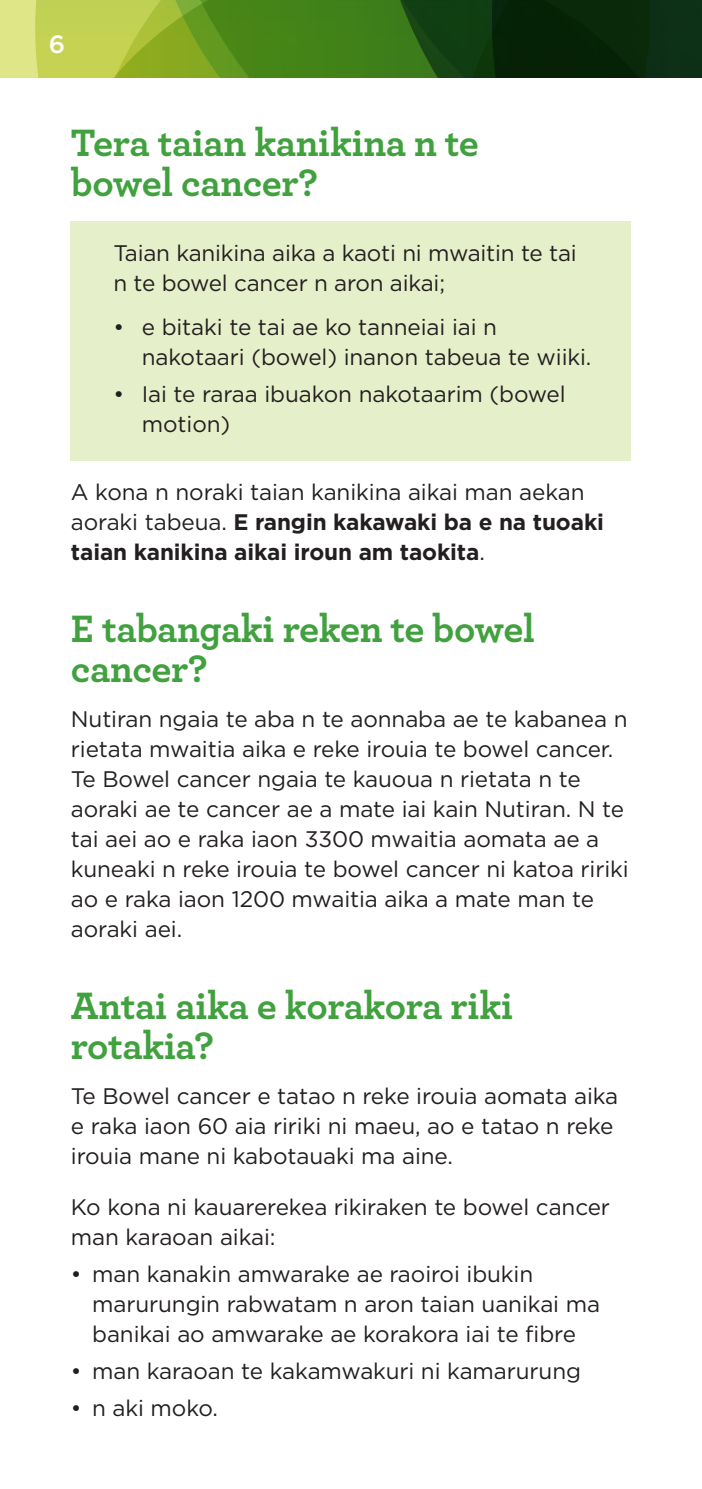
<style>
.page{position:relative;width:702px;height:1489px;background:#fff}
.page>*{position:absolute;margin:0;border:0;box-sizing:border-box;transform-origin:0 0}
.t1{font:700 40px/40px "Archer";letter-spacing:-.01em;color:#40a13e}
.t2{font:500 25px "Gotham";color:#fff}
.t3{font:22.5px/30px "Gotham";letter-spacing:-.005em;color:#231f20}
.t4{font:700 22.5px/30px "Gotham";letter-spacing:-.005em;color:#231f20}
.s1{font-weight:400}
</style>
<div class="page">
<div style="left:0;top:0;width:31px;height:78px;background:#dee687"></div>
<div style="left:35px;top:0;width:48px;height:78px;background:#c5d252"></div>
<svg style="left:83px;top:0;width:619px;height:78px;background:#3d671a"></svg>
<div style="left:71px;top:221px;width:560px;height:240px;background:#e5efc9"></div>
<p class="t2" style="left:49px;top:28px;width:18px">6</p>
<h1 class="t1" style="left:71px;top:120px;width:409px">Tera taian kanikina n te bowel cancer?</h1>
<p class="t3" style="left:113px;top:237px;width:465px">Taian kanikina aika a kaoti ni mwaitin te tai n te bowel cancer n aron aikai;</p>
<p class="t3" style="left:142px;top:311px;width:451px;text-indent:-28px">• e bitaki te tai ae ko tanneiai iai n nakotaari (bowel) inanon tabeua te wiiki.</p>
<p class="t3" style="left:142px;top:379px;width:425px;text-indent:-28px">• Iai te raraa ibuakon nakotaarim (bowel motion)</p>
<p class="t4" style="left:71px;top:476px;width:534px"><span class="s1">A kona n noraki taian kanikina aikai man aekan aoraki tabeua.</span> E rangin kakawaki ba e na tuoaki taian kanikina aikai iroun am taokita<span class="s1">.</span></p>
<h1 class="t1" style="left:71px;top:606px;width:465px">E tabangaki reken te bowel cancer?</h1>
<p class="t3" style="left:71px;top:703px;width:559px">Nutiran ngaia te aba n te aonnaba ae te kabanea n rietata mwaitia aika e reke irouia te bowel cancer.<br>Te Bowel cancer ngaia te kauoua n rietata n te aoraki ae te cancer ae a mate iai kain Nutiran. N te tai aei ao e raka iaon 3300 mwaitia aomata ae a kuneaki n reke irouia te bowel cancer ni katoa ririki ao e raka iaon 1200 mwaitia aika a mate man te aoraki aei.</p>
<h1 class="t1" style="left:71px;top:983px;width:444px">Antai aika e korakora riki rotakia?</h1>
<p class="t3" style="left:71px;top:1079px;width:549px">Te Bowel cancer e tatao n reke irouia aomata aika e raka iaon 60 aia ririki ni maeu, ao e tatao n reke irouia mane ni kabotauaki ma aine.</p>
<p class="t3" style="left:71px;top:1191px;width:540px">Ko kona ni kauarerekea rikiraken te bowel cancer man karaoan aikai:</p>
<p class="t3" style="left:92px;top:1258px;width:509px;text-indent:-21px">• man kanakin amwarake ae raoiroi ibukin marurungin rabwatam n aron taian uanikai ma banikai ao amwarake ae korakora iai te fibre</p>
<p class="t3" style="left:71px;top:1355px;width:511px">• man karaoan te kakamwakuri ni kamarurung</p>
<p class="t3" style="left:71px;top:1392px;width:149px">• n aki moko.</p>
</div>
